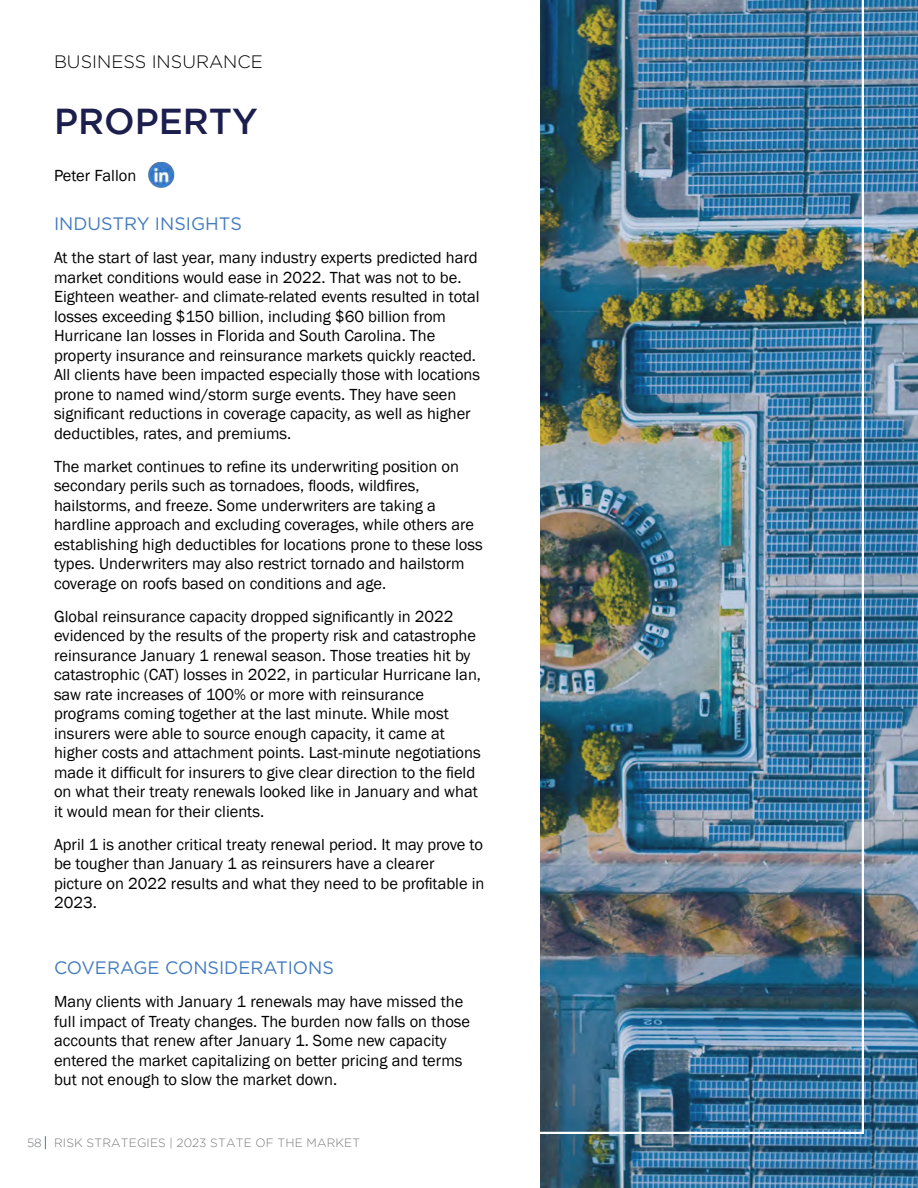
<style>
.page{position:relative;width:918px;height:1188px;background:#fff}
.page>*{position:absolute;margin:0;border:0;box-sizing:border-box;transform-origin:0 0}
.t1{font:500 36px "Gotham";color:#1c1e4d}
.t2{font:18px "Gotham";color:#427bbf}
.t3{font:300 18px "Gotham";color:#000}
.t4{font:16.5px/19.5px "Franklin Gothic";color:#000}
.t5{font:300 12px "Gotham";letter-spacing:.015em;color:#77787b}
</style>
<div class="page">
<img style="left:540px;top:0;width:378px;height:1188px">
<img style="left:540px;top:0;width:324px;height:1134px">
<img style="left:148px;top:162px;width:26px;height:26px">
<svg style="left:45px;top:1136px;width:1px;height:13px"></svg>
<p class="t3" style="left:54px;top:51px;width:210px">BUSINESS INSURANCE</p>
<h1 class="t1" style="left:54px;top:101px;width:205px">PROPERTY</h1>
<p class="t4" style="left:54px;top:166px;width:84px">Peter Fallon</p>
<p class="t2" style="left:54px;top:213px;width:189px">INDUSTRY INSIGHTS</p>
<p class="t4" style="left:54px;top:249px;width:428px">At the start of last year, many industry experts predicted hard market conditions would ease in 2022. That was not to be.<br>Eighteen weather- and climate-related events resulted in total losses exceeding $150 billion, including $60 billion from Hurricane Ian losses in Florida and South Carolina. The property insurance and reinsurance markets quickly reacted.<br>All clients have been impacted especially those with locations prone to named wind/storm surge events. They have seen significant reductions in coverage capacity, as well as higher deductibles, rates, and premiums.</p>
<p class="t4" style="left:54px;top:457px;width:430px">The market continues to refine its underwriting position on secondary perils such as tornadoes, floods, wildfires, hailstorms, and freeze. Some underwriters are taking a hardline approach and excluding coverages, while others are establishing high deductibles for locations prone to these loss types. Underwriters may also restrict tornado and hailstorm coverage on roofs based on conditions and age.</p>
<p class="t4" style="left:54px;top:607px;width:429px">Global reinsurance capacity dropped significantly in 2022 evidenced by the results of the property risk and catastrophe reinsurance January 1 renewal season. Those treaties hit by catastrophic (CAT) losses in 2022, in particular Hurricane Ian, saw rate increases of 100% or more with reinsurance programs coming together at the last minute. While most insurers were able to source enough capacity, it came at higher costs and attachment points. Last-minute negotiations made it difficult for insurers to give clear direction to the field on what their treaty renewals looked like in January and what it would mean for their clients.</p>
<p class="t4" style="left:54px;top:835px;width:432px">April 1 is another critical treaty renewal period. It may prove to be tougher than January 1 as reinsurers have a clearer picture on 2022 results and what they need to be profitable in 2023.</p>
<p class="t2" style="left:54px;top:957px;width:282px">COVERAGE CONSIDERATIONS</p>
<p class="t4" style="left:54px;top:993px;width:418px">Many clients with January 1 renewals may have missed the full impact of Treaty changes. The burden now falls on those accounts that renew after January 1. Some new capacity entered the market capitalizing on better pricing and terms but not enough to slow the market down.</p>
<p class="t5" style="left:27px;top:1136px;width:335px">58 RISK STRATEGIES | 2023 STATE OF THE MARKET</p>
</div>
